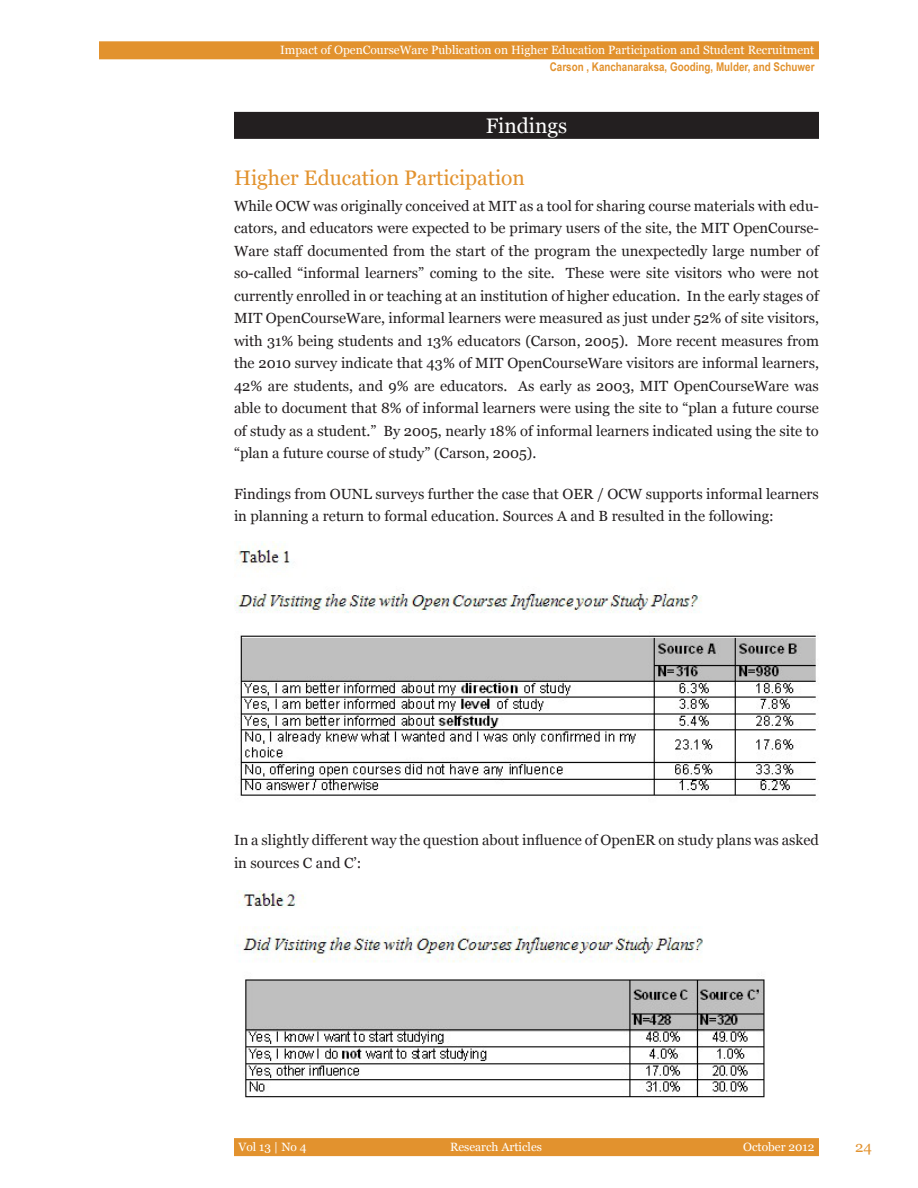
<style>
.page{position:relative;width:918px;height:1188px;background:#fff}
.page>*{position:absolute;margin:0;border:0;box-sizing:border-box;transform-origin:0 0}
.heading2{font:21px "Georgia";color:#e2922e}
.heading1{font:21px "Georgia";color:#fff}
.t1{font:15px "Georgia";color:#e2922e}
.body_text{font:14.7px/22.5px "Georgia";color:#231f20}
.t2{font:12px "Georgia";color:#fff}
.t3{font:700 12px "Arial Narrow";color:#e2922e}
</style>
<div class="page">
<div style="left:99px;top:41px;width:720px;height:18px;background:#e2922e"></div>
<div style="left:234px;top:1138px;width:585px;height:18px;background:#e2922e"></div>
<div style="left:234px;top:112px;width:585px;height:27px;background:#231f20"></div>
<img style="left:234px;top:541px;width:582px;height:257px">
<img style="left:234px;top:891px;width:531px;height:207px">
<p class="t2" style="left:280px;top:43px;width:536px">Impact of OpenCourseWare Publication on Higher Education Participation and Student Recruitment</p>
<p class="t3" style="left:550px;top:58px;width:266px">Carson , Kanchanaraksa, Gooding, Mulder, and Schuwer</p>
<p class="heading1" style="left:486px;top:113px;width:83px">Findings</p>
<p class="heading2" style="left:234px;top:165px;width:292px">Higher Education Participation</p>
<p class="body_text" style="left:234px;top:195px;width:587px;text-align:justify">While OCW was originally conceived at MIT as a tool for sharing course materials with edu&shy;cators, and educators were expected to be primary users of the site, the MIT OpenCourse-Ware staff documented from the start of the program the unexpectedly large number of so-called “informal learners” coming to the site. These were site visitors who were not currently enrolled in or teaching at an institution of higher education. In the early stages of MIT OpenCourseWare, informal learners were measured as just under 52% of site visitors, with 31% being students and 13% educators (Carson, 2005). More recent measures from the 2010 survey indicate that 43% of MIT OpenCourseWare visitors are informal learners, 42% are students, and 9% are educators. As early as 2003, MIT OpenCourseWare was able to document that 8% of informal learners were using the site to “plan a future course of study as a student.” By 2005, nearly 18% of informal learners indicated using the site to “plan a future course of study” (Carson, 2005).</p>
<p class="body_text" style="left:234px;top:483px;width:587px">Findings from OUNL surveys further the case that OER / OCW supports informal learners in planning a return to formal education. Sources A and B resulted in the following:</p>
<p class="body_text" style="left:234px;top:829px;width:586px">In a slightly different way the question about influence of OpenER on study plans was asked in sources C and C’:</p>
<p class="t2" style="left:238px;top:1139px;width:70px">Vol 13 | No 4</p>
<p class="t2" style="left:450px;top:1139px;width:93px">Research Articles</p>
<p class="t2" style="left:743px;top:1139px;width:73px">October 2012</p>
<p class="t1" style="left:855px;top:1138px;width:18px">24</p>
</div>
